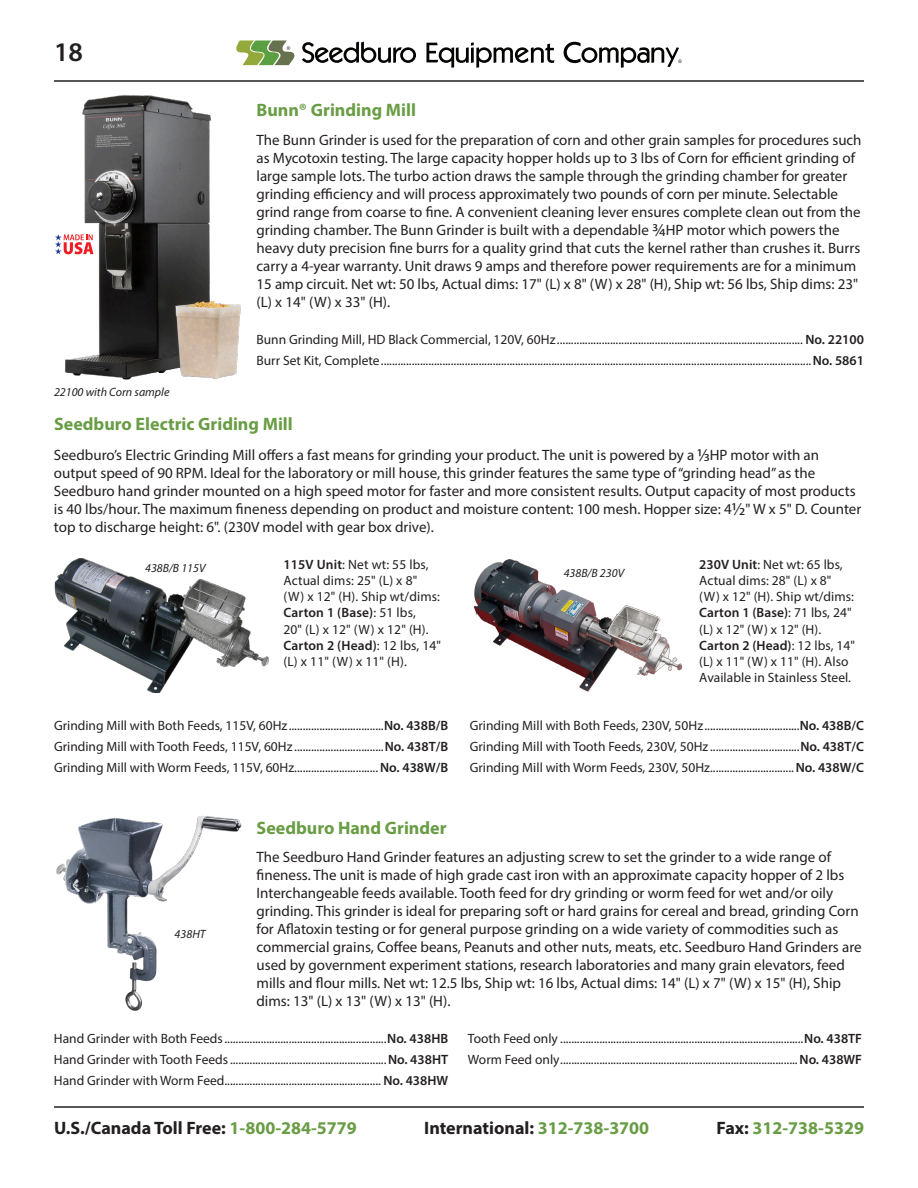
<style>
.page{position:relative;width:918px;height:1188px;background:#fff}
.page>*{position:absolute;margin:0;border:0;box-sizing:border-box;transform-origin:0 0}
.t1{font:600 27px "Myriad Pro";color:#231f20}
.Product_Title_Header{font:700 18px "Myriad Pro";color:#699d45}
.t2{font:700 18px "Myriad Pro";color:#231f20}
.Body_Text{font:15px/18px "Myriad Pro";color:#231f20}
.Part_List_-_Half{font:13.5px "Myriad Pro";color:#231f20}
.Body_Text-2{font:13.5px/16.2px "Myriad Pro";letter-spacing:.005em;color:#231f20}
.Part_List_-_Full{font:13.5px "Myriad Pro";color:#231f20}
.t3{font:italic 12px "Myriad Pro";color:#231f20}
.s1{font-size:18px}
.s2{font-weight:600}
.s3{color:#699d45}
.s4{color:#231f20}
</style>
<div class="page">
<hr style="left:54px;top:1106px;width:810px;height:2px;background:#231f20">
<hr style="left:54px;top:80px;width:810px;height:2px;background:#231f20">
<svg style="left:236px;top:41px;width:59px;height:24px"></svg>
<svg style="left:302px;top:42px;width:114px;height:21px"></svg>
<svg style="left:426px;top:42px;width:128px;height:26px"></svg>
<svg style="left:564px;top:42px;width:118px;height:26px"></svg>
<img style="left:56px;top:816px;width:186px;height:195px">
<img style="left:473px;top:559px;width:210px;height:133px">
<img style="left:54px;top:559px;width:215px;height:134px">
<img style="left:65px;top:95px;width:176px;height:285px">
<svg style="left:55px;top:234px;width:38px;height:20px"></svg>
<h1 class="t1" style="left:54px;top:35px;width:30px">18</h1>
<p class="t3" style="left:54px;top:385px;width:117px">22100 with Corn sample</p>
<p class="Product_Title_Header" style="left:256px;top:98px;width:161px">Bunn® Grinding Mill</p>
<p class="Body_Text" style="left:256px;top:131px;width:607px">The Bunn Grinder is used for the preparation of corn and other grain samples for procedures such as Mycotoxin testing. The large capacity hopper holds up to 3 lbs of Corn for efficient grinding of large sample lots. The turbo action draws the sample through the grinding chamber for greater grinding efficiency and will process approximately two pounds of corn per minute. Selectable grind range from coarse to fine. A convenient cleaning lever ensures complete clean out from the grinding chamber. The Bunn Grinder is built with a dependable <span class="s1">¾</span>HP motor which powers the heavy duty precision fine burrs for a quality grind that cuts the kernel rather than crushes it. Burrs carry a 4-year warranty. Unit draws 9 amps and therefore power requirements are for a minimum 15 amp circuit. Net wt: 50 lbs, Actual dims: 17" (L) x 8" (W) x 28" (H), Ship wt: 56 lbs, Ship dims: 23" (L) x 14" (W) x 33" (H).</p>
<p class="Part_List_-_Full" style="left:256px;top:331px;width:609px">Bunn Grinding Mill, HD Black Commercial, 120V, 60Hz ........................................................................................ <span class="s2">No. 22100</span></p>
<p class="Part_List_-_Full" style="left:256px;top:352px;width:609px">Burr Set Kit, Complete..........................................................................................................................................................<span class="s2">No. 5861</span></p>
<p class="Product_Title_Header" style="left:54px;top:412px;width:240px">Seedburo Electric Griding Mill</p>
<p class="Body_Text" style="left:54px;top:445px;width:809px">Seedburo’s Electric Grinding Mill offers a fast means for grinding your product. The unit is powered by a <span class="s1">1/3</span>HP motor with an output speed of 90 RPM. Ideal for the laboratory or mill house, this grinder features the same type of “grinding head” as the Seedburo hand grinder mounted on a high speed motor for faster and more consistent results. Output capacity of most products is 40 lbs/hour. The maximum fineness depending on product and moisture content: 100 mesh. Hopper size: 4<span class="s1">½</span>" W x 5" D. Counter top to discharge height: 6". (230V model with gear box drive).</p>
<p class="Body_Text-2" style="left:284px;top:556px;width:159px"><span class="s2">115V Unit</span>: Net wt: 55 lbs,<br>Actual dims: 25" (L) x 8" (W) x 12" (H). Ship wt/dims:<br><span class="s2">Carton 1 (Base)</span>: 51 lbs,<br>20" (L) x 12" (W) x 12" (H).<br><span class="s2">Carton 2 (Head)</span>: 12 lbs, 14" (L) x 11" (W) x 11" (H).</p>
<p class="Body_Text-2" style="left:699px;top:556px;width:157px"><span class="s2">230V Unit</span>: Net wt: 65 lbs,<br>Actual dims: 28" (L) x 8" (W) x 12" (H). Ship wt/dims:<br><span class="s2">Carton 1 (Base)</span>: 71 lbs, 24" (L) x 12" (W) x 12" (H).<br><span class="s2">Carton 2 (Head)</span>: 12 lbs, 14" (L) x 11" (W) x 11" (H). Also<br>Available in Stainless Steel.</p>
<p class="t3" style="left:145px;top:561px;width:62px">438B/B 115V</p>
<p class="t3" style="left:564px;top:566px;width:62px">438B/B 230V</p>
<p class="Part_List_-_Half" style="left:54px;top:717px;width:396px">Grinding Mill with Both Feeds, 115V, 60Hz..................................<span class="s2">No. 438B/B</span></p>
<p class="Part_List_-_Half" style="left:54px;top:738px;width:396px">Grinding Mill with Tooth Feeds, 115V, 60Hz ................................<span class="s2">No. 438T/B</span></p>
<p class="Part_List_-_Half" style="left:54px;top:759px;width:396px">Grinding Mill with Worm Feeds, 115V, 60Hz..............................<span class="s2">No. 438W/B</span></p>
<p class="Product_Title_Header" style="left:256px;top:817px;width:192px">Seedburo Hand Grinder</p>
<p class="Part_List_-_Half" style="left:470px;top:717px;width:396px">Grinding Mill with Both Feeds, 230V, 50Hz..................................<span class="s2">No. 438B/C</span></p>
<p class="Part_List_-_Half" style="left:470px;top:738px;width:396px">Grinding Mill with Tooth Feeds, 230V, 50Hz ................................<span class="s2">No. 438T/C</span></p>
<p class="Part_List_-_Half" style="left:470px;top:759px;width:396px">Grinding Mill with Worm Feeds, 230V, 50Hz..............................<span class="s2">No. 438W/C</span></p>
<p class="t3" style="left:175px;top:927px;width:32px">438HT</p>
<p class="Body_Text" style="left:256px;top:848px;width:607px">The Seedburo Hand Grinder features an adjusting screw to set the grinder to a wide range of fineness. The unit is made of high grade cast iron with an approximate capacity hopper of 2 lbs Interchangeable feeds available. Tooth feed for dry grinding or worm feed for wet and/or oily grinding. This grinder is ideal for preparing soft or hard grains for cereal and bread, grinding Corn for Aflatoxin testing or for general purpose grinding on a wide variety of commodities such as commercial grains, Coffee beans, Peanuts and other nuts, meats, etc. Seedburo Hand Grinders are used by government experiment stations, research laboratories and many grain elevators, feed mills and flour mills. Net wt: 12.5 lbs, Ship wt: 16 lbs, Actual dims: 14" (L) x 7" (W) x 15" (H), Ship dims: 13" (L) x 13" (W) x 13" (H).</p>
<p class="Part_List_-_Half" style="left:54px;top:1030px;width:396px">Hand Grinder with Both Feeds..........................................................<span class="s2">No. 438HB</span></p>
<p class="Part_List_-_Half" style="left:54px;top:1051px;width:396px">Hand Grinder with Tooth Feeds........................................................<span class="s2">No. 438HT</span></p>
<p class="Part_List_-_Half" style="left:54px;top:1072px;width:396px">Hand Grinder with Worm Feed........................................................ <span class="s2">No. 438HW</span></p>
<p class="Part_List_-_Half" style="left:468px;top:1030px;width:396px">Tooth Feed only .......................................................................................<span class="s2">No. 438TF</span></p>
<p class="Part_List_-_Half" style="left:468px;top:1051px;width:396px">Worm Feed only.....................................................................................<span class="s2">No. 438WF</span></p>
<p class="t2" style="left:54px;top:1116px;width:304px">U.S./Canada Toll Free: <span class="s3">1-800-284-5779</span></p>
<p class="t2" style="left:424px;top:1116px;width:227px">International: <span class="s3">312-738-3700</span></p>
<p class="Product_Title_Header" style="left:717px;top:1116px;width:149px"><span class="s4">Fax:</span> 312-738-5329</p>
</div>
